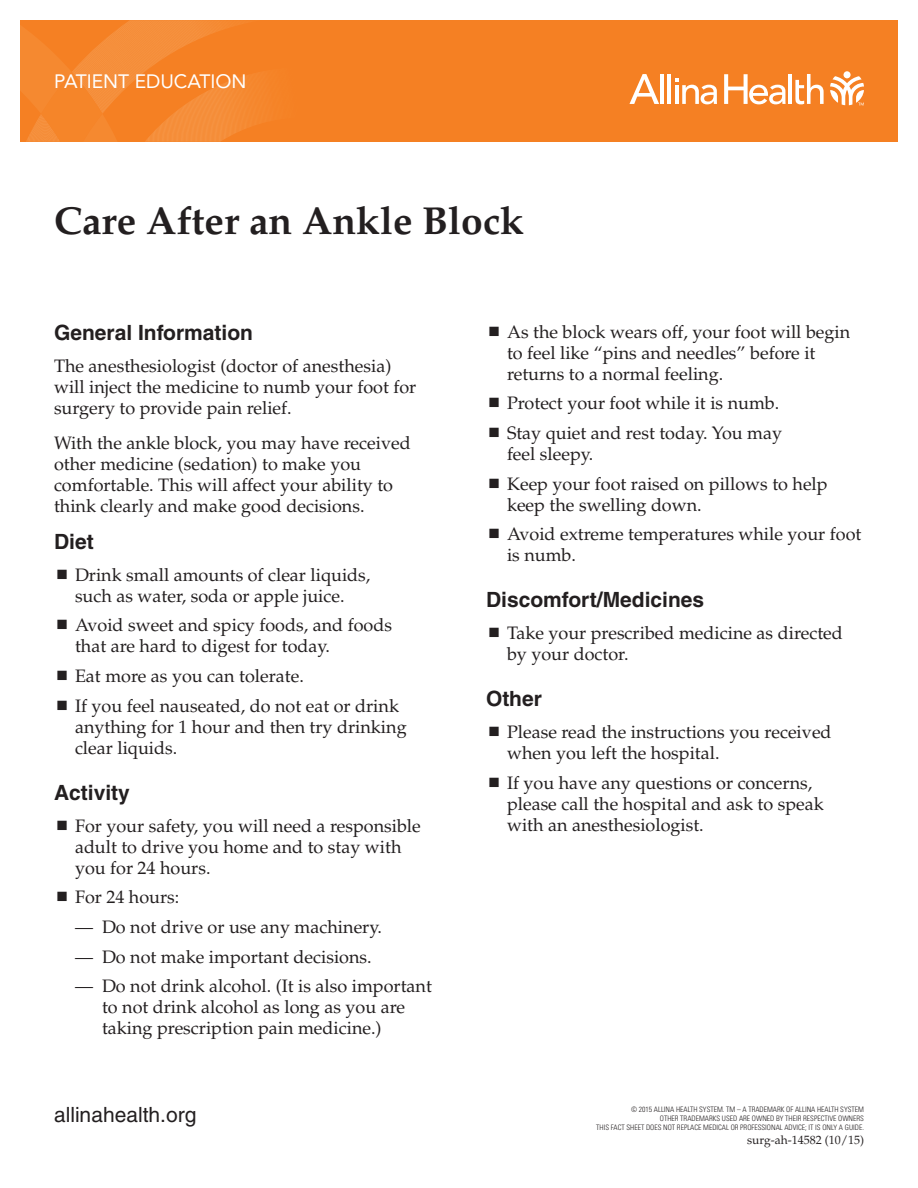
<style>
.page{position:relative;width:918px;height:1188px;background:#fff}
.page>*{position:absolute;margin:0;border:0;box-sizing:border-box;transform-origin:0 0}
.t1{font:700 39px "Palatino";color:#231f20}
.Headline_after_bulle{font:700 21px "Helvetica";color:#231f20}
.Headline{font:700 21px "Helvetica";color:#231f20}
.t2{font:21px "Helvetica";color:#231f20}
.Kicker{font:19.2px "Avenir LT Std";color:#fff}
.Body_copy{font:18px/21px "Palatino";color:#231f20}
.t3{font:12px "Palatino";color:#231f20}
.t4{font:300 condensed 7.5px "Univers";color:#231f20}
</style>
<div class="page">
<div style="left:20px;top:20px;width:878px;height:122px;background:#f58023"></div>
<svg style="left:20px;top:20px;width:249px;height:122px"></svg>
<svg style="left:830px;top:76px;width:34px;height:30px"></svg>
<div style="left:844px;top:71px;width:7px;height:7px;background:#fff;border-radius:50%"></div>
<hr style="left:660px;top:74px;width:4px;height:30px;background:#fff">
<hr style="left:667px;top:74px;width:4px;height:30px;background:#fff">
<hr style="left:789px;top:74px;width:3px;height:30px;background:#fff">
<svg style="left:795px;top:74px;width:29px;height:30px"></svg>
<svg style="left:675px;top:78px;width:42px;height:26px"></svg>
<svg style="left:629px;top:74px;width:30px;height:30px"></svg>
<svg style="left:724px;top:74px;width:62px;height:30px"></svg>
<p class="Kicker" style="left:54px;top:70px;width:194px">PATIENT EDUCATION</p>
<p class="t1" style="left:54px;top:198px;width:472px">Care After an Ankle Block</p>
<p class="Headline" style="left:54px;top:320px;width:201px">General Information</p>
<p class="Body_copy" style="left:54px;top:356px;width:364px">The anesthesiologist (doctor of anesthesia) will inject the medicine to numb your foot for surgery to provide pain relief.</p>
<p class="Body_copy" style="left:54px;top:432px;width:358px">With the ankle block, you may have received other medicine (sedation) to make you comfortable. This will affect your ability to think clearly and make good decisions.</p>
<p class="Headline" style="left:54px;top:529px;width:41px">Diet</p>
<p class="Body_copy" style="left:75px;top:565px;width:297px">Drink small amounts of clear liquids, such as water, soda or apple juice.</p>
<p class="Body_copy" style="left:75px;top:615px;width:319px">Avoid sweet and spicy foods, and foods that are hard to digest for today.</p>
<p class="Body_copy" style="left:75px;top:666px;width:230px">Eat more as you can tolerate.</p>
<p class="Body_copy" style="left:75px;top:695px;width:333px">If you feel nauseated, do not eat or drink anything for 1 hour and then try drinking clear liquids.</p>
<p class="Headline_after_bulle" style="left:54px;top:780px;width:77px">Activity</p>
<p class="Body_copy" style="left:75px;top:815px;width:347px">For your safety, you will need a responsible adult to drive you home and to stay with you for 24 hours.</p>
<p class="Body_copy" style="left:75px;top:887px;width:106px">For 24 hours:</p>
<p class="Body_copy" style="left:75px;top:917px;width:308px">— Do not drive or use any machinery.</p>
<p class="Body_copy" style="left:75px;top:946px;width:298px">— Do not make important decisions.</p>
<p class="Body_copy" style="left:102px;top:976px;width:331px;text-indent:-27px">— Do not drink alcohol. (It is also important to not drink alcohol as long as you are taking prescription pain medicine.)</p>
<p class="Body_copy" style="left:507px;top:321px;width:345px">As the block wears off, your foot will begin to feel like “pins and needles” before it returns to a normal feeling.</p>
<p class="Body_copy" style="left:507px;top:393px;width:274px">Protect your foot while it is numb.</p>
<p class="Body_copy" style="left:507px;top:423px;width:277px">Stay quiet and rest today. You may feel sleepy.</p>
<p class="Body_copy" style="left:507px;top:473px;width:322px">Keep your foot raised on pillows to help keep the swelling down.</p>
<p class="Body_copy" style="left:507px;top:524px;width:356px">Avoid extreme temperatures while your foot is numb.</p>
<p class="Headline_after_bulle" style="left:486px;top:587px;width:220px">Discomfort/Medicines</p>
<p class="Body_copy" style="left:507px;top:623px;width:337px">Take your prescribed medicine as directed by your doctor.</p>
<p class="Headline_after_bulle" style="left:486px;top:686px;width:58px">Other</p>
<p class="Body_copy" style="left:507px;top:722px;width:326px">Please read the instructions you received when you left the hospital.</p>
<p class="Body_copy" style="left:507px;top:773px;width:318px">If you have any questions or concerns, please call the hospital and ask to speak with an anesthesiologist.</p>
<p class="t2" style="left:54px;top:1103px;width:144px">allinahealth.org</p>
<p class="t4" style="left:631px;top:1105px;width:234px">© 2015 ALLINA HEALTH SYSTEM. TM – A TRADEMARK OF ALLINA HEALTH SYSTEM</p>
<p class="t4" style="left:660px;top:1114px;width:206px">OTHER TRADEMARKS USED ARE OWNED BY THEIR RESPECTIVE OWNERS</p>
<p class="t4" style="left:596px;top:1123px;width:269px">THIS FACT SHEET DOES NOT REPLACE MEDICAL OR PROFESSIONAL ADVICE; IT IS ONLY A GUIDE.</p>
<p class="t3" style="left:747px;top:1133px;width:118px">surg-ah-14582 (10/15)</p>
</div>
